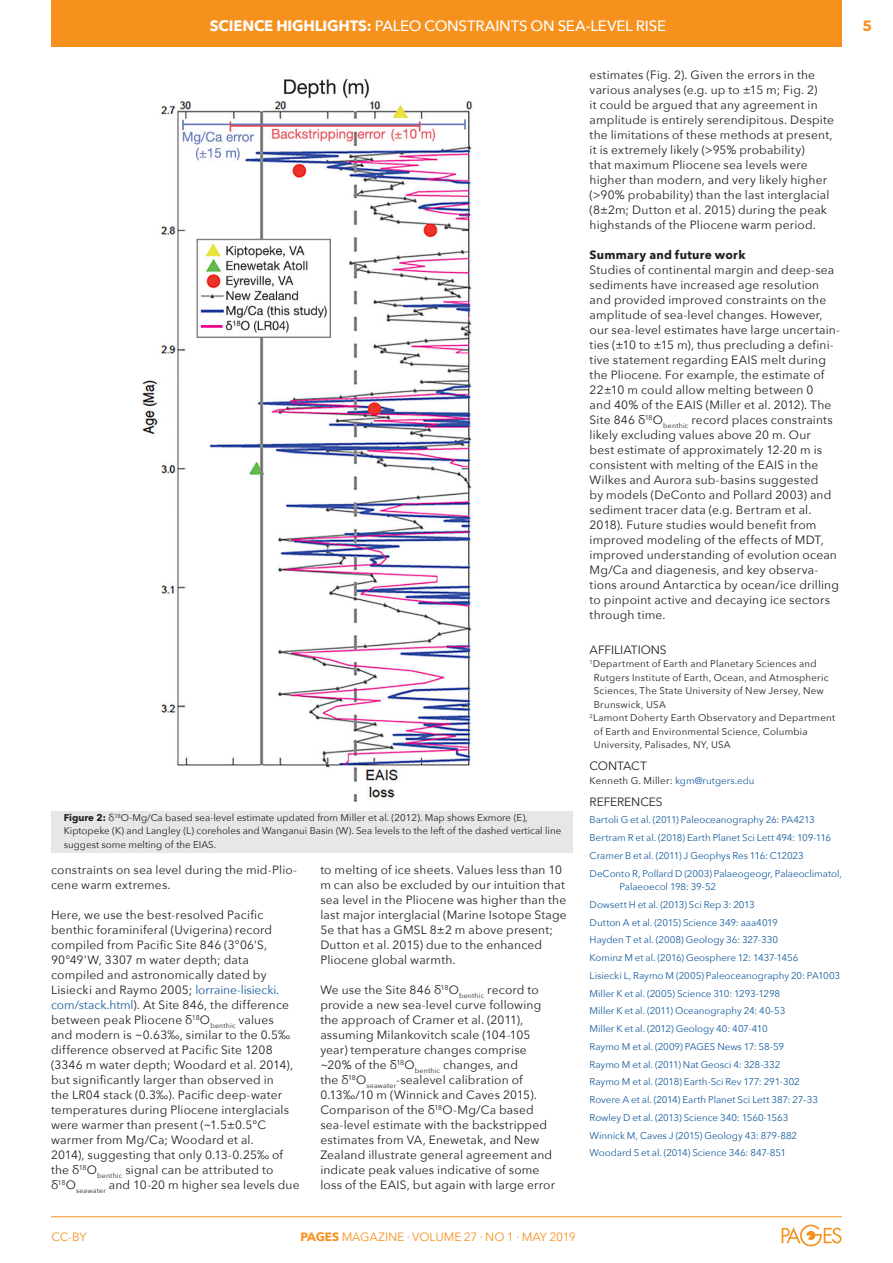
<style>
.page{position:relative;width:893px;height:1263px;background:#fff}
.page>*{position:absolute;margin:0;border:0;box-sizing:border-box;transform-origin:0 0}
.t1{font:500 15px "Avenir Next";letter-spacing:-.015em;color:#fff}
.t2{font:700 15px "Avenir Next";color:#f6911e}
._3col-text{font:12px/15px "Avenir Next";letter-spacing:.015em;color:#231f20}
.t3{font:12px "Avenir Next";letter-spacing:-.005em;color:#f6911e}
.ARTICLE-INFO-Title{font:12px "Avenir Next";letter-spacing:-.005em;color:#231f20}
._3col-subtitles{font:700 12px "Avenir Next";letter-spacing:.02em;color:#231f20}
.ARTICLE-INFO-Referen{font:9.75px/13.5px "Avenir Next";letter-spacing:-.005em;color:#175d9e}
.ARTICLE-INFO-Authors{font:9.75px/13.5px "Avenir Next";letter-spacing:.025em;color:#231f20}
.ARTICLE-Figure_Capti{font:9.75px/13.5px "Avenir Next";color:#231f20}
.ARTICLE-INFO-General{font:9.75px "Avenir Next";letter-spacing:.015em;color:#231f20}
.s1{font-weight:700}
.s2{color:#175d9e}
</style>
<div class="page">
<hr style="left:51px;top:1216px;width:791px;height:1px;background:#f6911e">
<svg style="left:782px;top:1225px;width:60px;height:21px"></svg>
<div style="left:51px;top:0;width:791px;height:46px;background:#f6911e"></div>
<div style="left:51px;top:811px;width:522px;height:42px;background:#e6e7e9"></div>
<img style="left:141px;top:79px;width:332px;height:723px">
<p class="t1" style="left:210px;top:13px;width:458px"><span class="s1">SCIENCE HIGHLIGHTS:</span> PALEO CONSTRAINTS ON SEA-LEVEL RISE</p>
<p class="t2" style="left:863px;top:12px;width:11px">5</p>
<p class="ARTICLE-Figure_Capti" style="left:64px;top:810px;width:499px"><span class="s1">Figure 2:</span> δ<sup>18</sup>O-Mg/Ca based sea-level estimate updated from Miller et al. (2012). Map shows Exmore (E),<br>Kiptopeke (K) and Langley (L) coreholes and Wanganui Basin (W). Sea levels to the left of the dashed vertical line suggest some melting of the EIAS.</p>
<p class="_3col-text" style="left:51px;top:862px;width:248px">constraints on sea level during the mid-Plio&shy;cene warm extremes.</p>
<p class="_3col-text" style="left:51px;top:907px;width:250px">Here, we use the best-resolved Pacific benthic foraminiferal (Uvigerina) record compiled from Pacific Site 846 (3°06'S, 90°49'W, 3307 m water depth; data compiled and astronomically dated by Lisiecki and Raymo 2005; <span class="s2">lorraine-lisiecki. com/stack.html</span>). At Site 846, the difference between peak Pliocene δ<sup>18</sup>O<sub>benthic</sub> values<br>and modern is ~0.63‰, similar to the 0.5‰ difference observed at Pacific Site 1208 (3346 m water depth; Woodard et al. 2014), but significantly larger than observed in<br>the LR04 stack (0.3‰). Pacific deep-water temperatures during Pliocene interglacials were warmer than present (~1.5±0.5°C warmer from Mg/Ca; Woodard et al.<br>2014), suggesting that only 0.13-0.25‰ of the δ<sup>18</sup>O<sub>benthic</sub> signal can be attributed to δ<sup>18</sup>O<sub>seawater</sub> and 10-20 m higher sea levels due</p>
<p class="_3col-text" style="left:320px;top:862px;width:248px">to melting of ice sheets. Values less than 10 m can also be excluded by our intuition that sea level in the Pliocene was higher than the last major interglacial (Marine Isotope Stage 5e that has a GMSL 8±2 m above present; Dutton et al. 2015) due to the enhanced Pliocene global warmth.</p>
<p class="_3col-text" style="left:320px;top:982px;width:236px">We use the Site 846 δ<sup>18</sup>O<sub>benthic</sub> record to provide a new sea-level curve following the approach of Cramer et al. (2011), assuming Milankovitch scale (104-105 year) temperature changes comprise ~20% of the δ<sup>18</sup>O<sub>benthic</sub> changes, and<br>the δ<sup>18</sup>O<sub>seawater</sub>-sealevel calibration of 0.13‰/10 m (Winnick and Caves 2015).<br>Comparison of the δ<sup>18</sup>O-Mg/Ca based sea-level estimate with the backstripped estimates from VA, Enewetak, and New Zealand illustrate general agreement and indicate peak values indicative of some loss of the EAIS, but again with large error</p>
<p class="_3col-text" style="left:590px;top:67px;width:246px">estimates (Fig. 2). Given the errors in the various analyses (e.g. up to ±15 m; Fig. 2)<br>it could be argued that any agreement in amplitude is entirely serendipitous. Despite the limitations of these methods at present, it is extremely likely (&gt;95% probability)<br>that maximum Pliocene sea levels were higher than modern, and very likely higher (&gt;90% probability) than the last interglacial (8±2m; Dutton et al. 2015) during the peak highstands of the Pliocene warm period.</p>
<p class="_3col-subtitles" style="left:590px;top:244px;width:157px">Summary and future work</p>
<p class="_3col-text" style="left:590px;top:262px;width:252px">Studies of continental margin and deep-sea sediments have increased age resolution and provided improved constraints on the amplitude of sea-level changes. However, our sea-level estimates have large uncertain&shy;ties (±10 to ±15 m), thus precluding a defini&shy;tive statement regarding EAIS melt during the Pliocene. For example, the estimate of 22±10 m could allow melting between 0<br>and 40% of the EAIS (Miller et al. 2012). The Site 846 δ<sup>18</sup>O<sub>benthic</sub> record places constraints likely excluding values above 20 m. Our<br>best estimate of approximately 12-20 m is consistent with melting of the EAIS in the Wilkes and Aurora sub-basins suggested<br>by models (DeConto and Pollard 2003) and sediment tracer data (e.g. Bertram et al.<br>2018). Future studies would benefit from improved modeling of the effects of MDT, improved understanding of evolution ocean Mg/Ca and diagenesis, and key observa&shy;tions around Antarctica by ocean/ice drilling to pinpoint active and decaying ice sectors through time.</p>
<p class="ARTICLE-INFO-Title" style="left:590px;top:639px;width:79px">AFFILIATIONS</p>
<p class="ARTICLE-INFO-Authors" style="left:594px;top:656px;width:236px;text-indent:-4px"><sup>1</sup>Department of Earth and Planetary Sciences and Rutgers Institute of Earth, Ocean, and Atmospheric Sciences, The State University of New Jersey, New Brunswick, USA</p>
<p class="ARTICLE-INFO-Authors" style="left:594px;top:710px;width:243px;text-indent:-4px"><sup>2</sup>Lamont Doherty Earth Observatory and Department of Earth and Environmental Science, Columbia<br>University, Palisades, NY, USA</p>
<p class="ARTICLE-INFO-Title" style="left:590px;top:756px;width:59px">CONTACT</p>
<p class="ARTICLE-INFO-General" style="left:590px;top:772px;width:166px">Kenneth G. Miller: <span class="s2">kgm@rutgers.edu</span></p>
<p class="ARTICLE-INFO-Title" style="left:590px;top:791px;width:75px">REFERENCES</p>
<p class="ARTICLE-INFO-Referen" style="left:590px;top:813px;width:227px">Bartoli G et al. (2011) Paleoceanography 26: PA4213</p>
<p class="ARTICLE-INFO-Referen" style="left:590px;top:830px;width:243px">Bertram R et al. (2018) Earth Planet Sci Lett 494: 109-116</p>
<p class="ARTICLE-INFO-Referen" style="left:590px;top:848px;width:216px">Cramer B et al. (2011) J Geophys Res 116: C12023</p>
<p class="ARTICLE-INFO-Referen" style="left:619px;top:866px;width:224px;text-indent:-30px">DeConto R, Pollard D (2003) Palaeogeogr, Palaeoclimatol,<br>Palaeoecol 198: 39-52</p>
<p class="ARTICLE-INFO-Referen" style="left:590px;top:897px;width:167px">Dowsett H et al. (2013) Sci Rep 3: 2013</p>
<p class="ARTICLE-INFO-Referen" style="left:590px;top:915px;width:190px">Dutton A et al. (2015) Science 349: aaa4019</p>
<p class="ARTICLE-INFO-Referen" style="left:590px;top:933px;width:190px">Hayden T et al. (2008) Geology 36: 327-330</p>
<p class="ARTICLE-INFO-Referen" style="left:590px;top:951px;width:210px">Kominz M et al. (2016) Geosphere 12: 1437-1456</p>
<p class="ARTICLE-INFO-Referen" style="left:590px;top:968px;width:252px">Lisiecki L, Raymo M (2005) Paleoceanography 20: PA1003</p>
<p class="ARTICLE-INFO-Referen" style="left:590px;top:986px;width:192px">Miller K et al. (2005) Science 310: 1293-1298</p>
<p class="ARTICLE-INFO-Referen" style="left:590px;top:1004px;width:197px">Miller K et al. (2011) Oceanography 24: 40-53</p>
<p class="ARTICLE-INFO-Referen" style="left:590px;top:1022px;width:180px">Miller K et al. (2012) Geology 40: 407-410</p>
<p class="ARTICLE-INFO-Referen" style="left:590px;top:1039px;width:196px">Raymo M et al. (2009) PAGES News 17: 58-59</p>
<p class="ARTICLE-INFO-Referen" style="left:590px;top:1057px;width:192px">Raymo M et al. (2011) Nat Geosci 4: 328-332</p>
<p class="ARTICLE-INFO-Referen" style="left:590px;top:1075px;width:212px">Raymo M et al. (2018) Earth-Sci Rev 177: 291-302</p>
<p class="ARTICLE-INFO-Referen" style="left:590px;top:1093px;width:230px">Rovere A et al. (2014) Earth Planet Sci Lett 387: 27–33</p>
<p class="ARTICLE-INFO-Referen" style="left:590px;top:1110px;width:200px">Rowley D et al. (2013) Science 340: 1560-1563</p>
<p class="ARTICLE-INFO-Referen" style="left:590px;top:1128px;width:209px">Winnick M, Caves J (2015) Geology 43: 879-882</p>
<p class="ARTICLE-INFO-Referen" style="left:590px;top:1146px;width:198px">Woodard S et al. (2014) Science 346: 847-851</p>
<p class="t3" style="left:51px;top:1227px;width:37px">CC-BY</p>
<p class="t3" style="left:300px;top:1227px;width:277px"><span class="s1">PAGES</span> MAGAZINE ∙ VOLUME 27 ∙ NO 1 ∙ May 2019</p>
</div>
